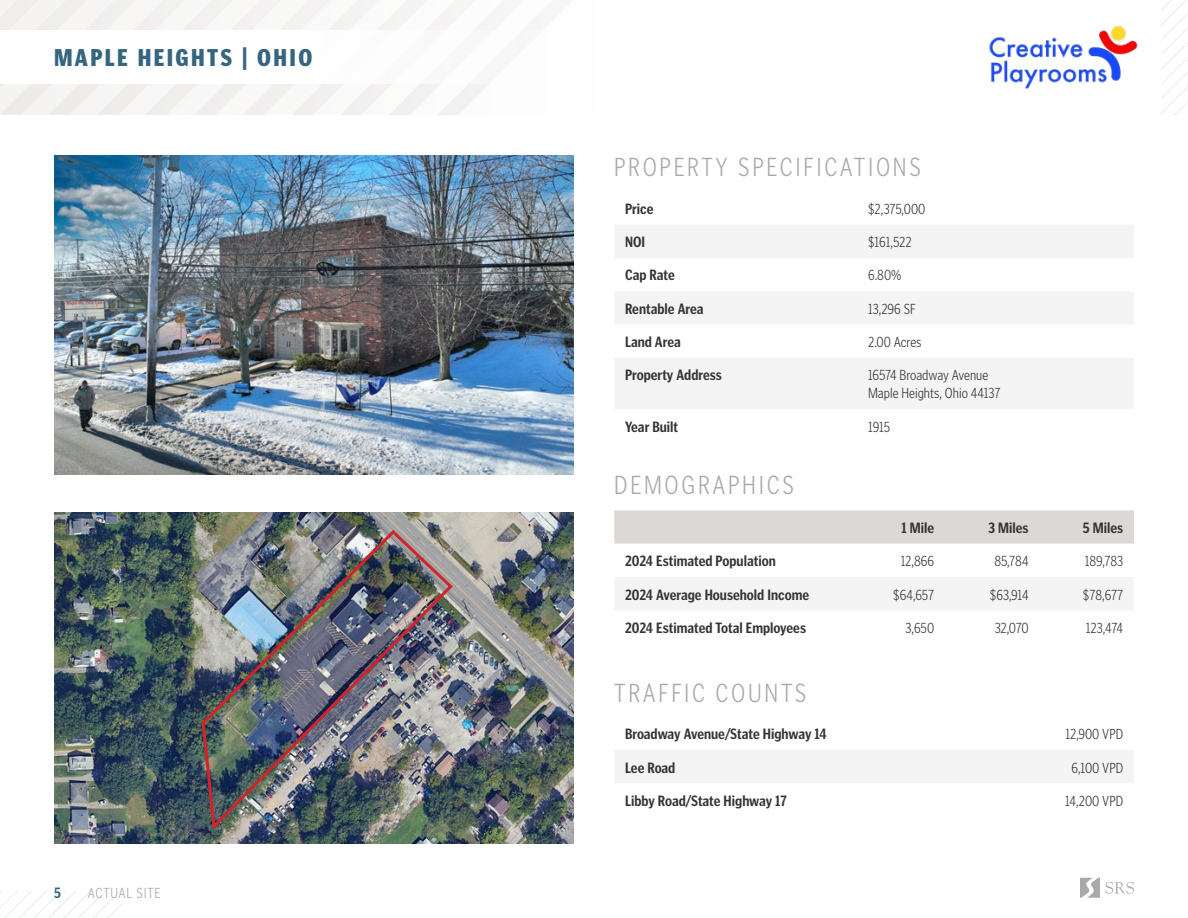
<style>
.page{position:relative;width:1188px;height:918px;background:#fff}
.page>*{position:absolute;margin:0;border:0;box-sizing:border-box;transform-origin:0 0}
.t1{font:300 27px "Poynter Gothic Text Cond";letter-spacing:.1em;color:#aaa9aa}
.t2{font:900 24px "Poynter Gothic Text Cond";letter-spacing:.1em;color:#37657f}
.t3{font:700 15px "Poynter Gothic Text Cond";color:#343433}
.t4{font:300 15px/18px "Poynter Gothic Text Cond";color:#343433}
.t5{font:300 15px "Poynter Gothic Text Cond";letter-spacing:.05em;color:#aaa9aa}
.t6{font:700 15px "Poynter Gothic Text Cond";color:#37657f}
</style>
<div class="page">
<svg style="left:0;top:891px;width:122px;height:27px"></svg>
<svg style="left:1080px;top:878px;width:54px;height:20px"></svg>
<svg style="left:0;top:0;width:538px;height:115px"></svg>
<svg style="left:1161px;top:0;width:27px;height:115px"></svg>
<div style="left:0;top:30px;width:594px;height:54px;background:#fff"></div>
<img style="left:989px;top:25px;width:149px;height:64px">
<img style="left:54px;top:155px;width:520px;height:319px">
<svg style="left:615px;top:225px;width:519px;height:184px;fill:#f4f4f4"></svg>
<div style="left:614px;top:510px;width:520px;height:34px;background:#dbd8d6"></div>
<div style="left:615px;top:577px;width:519px;height:33px;background:#f4f4f4"></div>
<div style="left:615px;top:750px;width:519px;height:33px;background:#f4f4f4"></div>
<img style="left:55px;top:512px;width:519px;height:332px">
<img style="left:200px;top:528px;width:255px;height:305px">
<h2 class="t2" style="left:54px;top:44px;width:260px">MAPLE HEIGHTS | OHIO</h2>
<p class="t6" style="left:54px;top:884px;width:8px">5</p>
<p class="t5" style="left:88px;top:885px;width:74px">ACTUAL SITE</p>
<h1 class="t1" style="left:614px;top:153px;width:308px">PROPERTY SPECIFICATIONS</h1>
<p class="t3" style="left:625px;top:200px;width:30px">Price</p>
<p class="t4" style="left:868px;top:200px;width:59px">$2,375,000</p>
<p class="t3" style="left:625px;top:234px;width:22px">NOI</p>
<p class="t4" style="left:868px;top:233px;width:45px">$161,522</p>
<p class="t3" style="left:625px;top:267px;width:51px">Cap Rate</p>
<p class="t4" style="left:868px;top:266px;width:35px">6.80%</p>
<p class="t3" style="left:625px;top:300px;width:80px">Rentable Area</p>
<p class="t4" style="left:868px;top:300px;width:49px">13,296 SF</p>
<p class="t3" style="left:625px;top:334px;width:57px">Land Area</p>
<p class="t4" style="left:868px;top:333px;width:55px">2.00 Acres</p>
<p class="t3" style="left:625px;top:367px;width:98px">Property Address</p>
<p class="t4" style="left:868px;top:366px;width:134px">16574 Broadway Avenue<br>Maple Heights, Ohio 44137</p>
<p class="t3" style="left:625px;top:418px;width:55px">Year Built</p>
<p class="t4" style="left:868px;top:418px;width:24px">1915</p>
<h1 class="t1" style="left:614px;top:470px;width:181px">DEMOGRAPHICS</h1>
<p class="t3" style="left:902px;top:520px;width:34px">1 Mile</p>
<p class="t3" style="left:988px;top:520px;width:42px">3 Miles</p>
<p class="t3" style="left:1083px;top:520px;width:42px">5 Miles</p>
<p class="t3" style="left:625px;top:553px;width:152px">2024 Estimated Population</p>
<p class="t4" style="left:901px;top:552px;width:35px">12,866</p>
<p class="t4" style="left:994px;top:552px;width:36px">85,784</p>
<p class="t4" style="left:1085px;top:552px;width:40px">189,783</p>
<p class="t3" style="left:625px;top:586px;width:186px">2024 Average Household Income</p>
<p class="t4" style="left:893px;top:586px;width:43px">$64,657</p>
<p class="t4" style="left:990px;top:586px;width:40px">$63,914</p>
<p class="t4" style="left:1083px;top:586px;width:42px">$78,677</p>
<p class="t3" style="left:625px;top:619px;width:183px">2024 Estimated Total Employees</p>
<p class="t4" style="left:906px;top:619px;width:30px">3,650</p>
<p class="t4" style="left:995px;top:619px;width:36px">32,070</p>
<p class="t4" style="left:1086px;top:619px;width:39px">123,474</p>
<h1 class="t1" style="left:614px;top:678px;width:194px">TRAFFIC COUNTS</h1>
<p class="t3" style="left:625px;top:726px;width:203px">Broadway Avenue/State Highway 14</p>
<p class="t4" style="left:1065px;top:725px;width:59px">12,900 VPD</p>
<p class="t3" style="left:625px;top:759px;width:52px">Lee Road</p>
<p class="t4" style="left:1071px;top:758px;width:53px">6,100 VPD</p>
<p class="t3" style="left:625px;top:792px;width:163px">Libby Road/State Highway 17</p>
<p class="t4" style="left:1065px;top:792px;width:60px">14,200 VPD</p>
</div>
